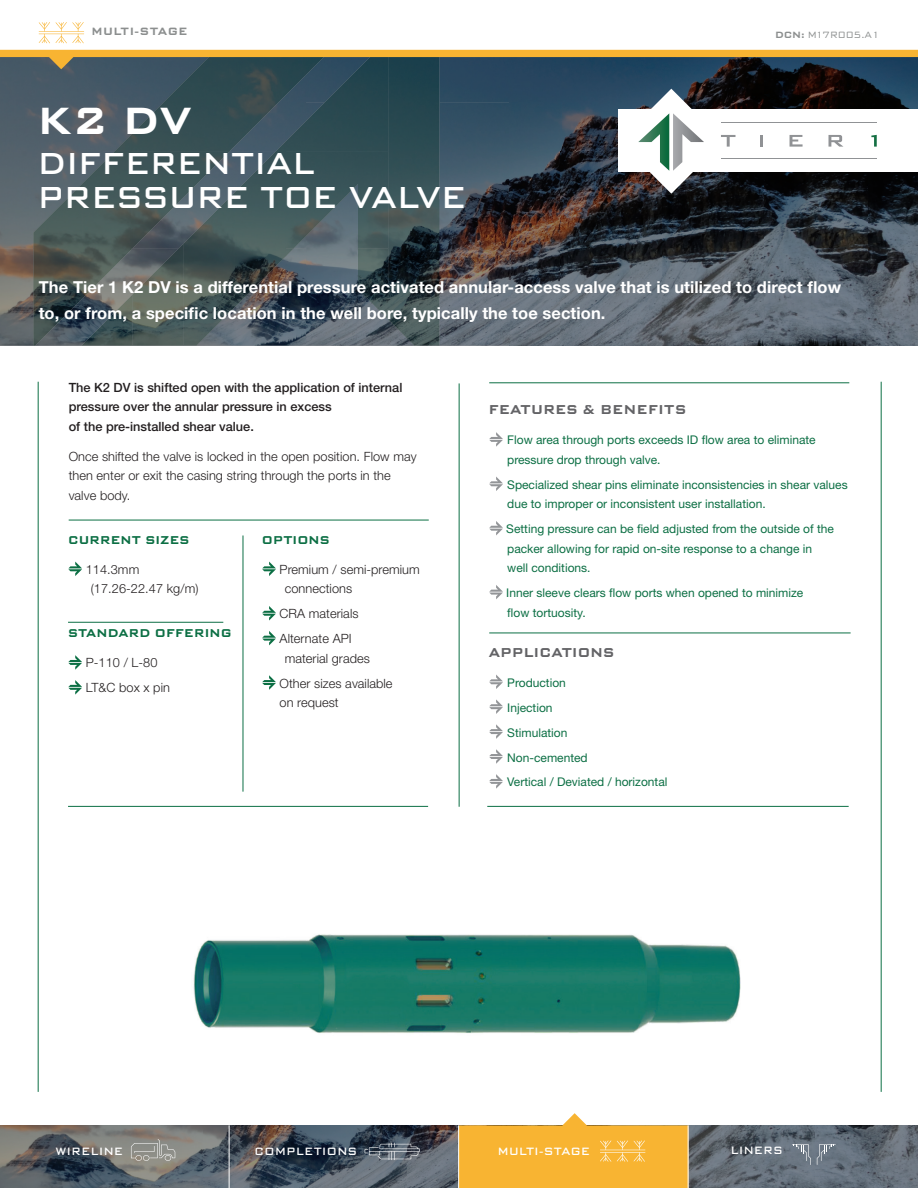
<style>
.page{position:relative;width:918px;height:1188px;background:#fff}
.page>*{position:absolute;margin:0;border:0;box-sizing:border-box;transform-origin:0 0}
.t1{font:700 37.5px "Bank Gothic Pro";color:#fff}
.t2{font:500 30px/34px "Bank Gothic Pro";letter-spacing:.07em;color:#fff}
.t3{font:700 16.5px/25.5px "Helvetica Neue LT Std";letter-spacing:.005em;color:#fff}
.t4{font:300 12.75px/19.5px "Helvetica Neue LT Std";letter-spacing:.005em;color:#231f20}
.t5{font:500 12.75px/19.5px "Helvetica Neue LT Std";color:#231f20}
.t6{font:700 12.75px "Bank Gothic Pro";letter-spacing:.07em;color:#636366}
.t7{font:12px/19.5px "Helvetica Neue LT Std";color:#0c6f44}
.t8{font:700 11.25px "Bank Gothic Pro";letter-spacing:.07em;color:#0c6f44}
.t9{font:500 10.5px "Bank Gothic Pro";letter-spacing:.11em;color:#fff}
.t10{font:700 10.5px "Bank Gothic Pro";letter-spacing:.11em;color:#8c8f8f}
.t11{font:300 9px "Bank Gothic Pro";letter-spacing:.06em;color:#8c8f8f}
.s1{font-weight:700}
</style>
<div class="page">
<img style="left:0;top:69px;width:306px;height:277px">
<div style="left:439px;top:69px;width:122px;height:33px;background:#29475f"></div>
<img style="left:561px;top:69px;width:357px;height:277px">
<img style="left:306px;top:297px;width:51px;height:49px">
<img style="left:439px;top:102px;width:71px;height:195px">
<img style="left:510px;top:102px;width:51px;height:244px">
<img style="left:357px;top:297px;width:9px;height:49px">
<img style="left:439px;top:297px;width:71px;height:49px">
<img style="left:286px;top:69px;width:153px;height:228px">
<img style="left:235px;top:151px;width:51px;height:156px">
<img style="left:184px;top:192px;width:51px;height:154px">
<img style="left:132px;top:248px;width:52px;height:98px">
<img style="left:82px;top:294px;width:51px;height:52px">
<img style="left:366px;top:297px;width:73px;height:49px">
<img style="left:131px;top:69px;width:196px;height:82px">
<img style="left:82px;top:135px;width:49px;height:164px">
<img style="left:33px;top:184px;width:49px;height:162px">
<img style="left:131px;top:151px;width:98px;height:97px">
<svg style="left:39px;top:22px;width:45px;height:21px"></svg>
<svg style="left:0;top:50px;width:918px;height:19px;background:#766e49"></svg>
<img style="left:0;top:1125px;width:918px;height:63px">
<hr style="left:688px;top:1125px;width:1px;height:63px;background:#fff">
<hr style="left:229px;top:1125px;width:1px;height:63px;background:#fff">
<hr style="left:458px;top:1125px;width:1px;height:63px;background:#fff">
<svg style="left:365px;top:1143px;width:55px;height:17px"></svg>
<svg style="left:131px;top:1139px;width:44px;height:22px"></svg>
<svg style="left:459px;top:1113px;width:229px;height:75px"></svg>
<svg style="left:792px;top:1144px;width:19px;height:21px"></svg>
<svg style="left:817px;top:1144px;width:19px;height:21px"></svg>
<div style="left:619px;top:109px;width:299px;height:63px;background:#fff"></div>
<svg style="left:619px;top:89px;width:116px;height:105px"></svg>
<svg style="left:760px;top:135px;width:3px;height:12px"></svg>
<svg style="left:790px;top:135px;width:13px;height:12px"></svg>
<svg style="left:829px;top:135px;width:14px;height:12px"></svg>
<svg style="left:871px;top:135px;width:6px;height:12px"></svg>
<hr style="left:721px;top:123px;width:156px;height:1px;background:#909295">
<hr style="left:721px;top:158px;width:156px;height:1px;background:#909295">
<svg style="left:489px;top:432px;width:14px;height:15px"></svg>
<svg style="left:489px;top:477px;width:14px;height:14px"></svg>
<svg style="left:489px;top:521px;width:14px;height:14px"></svg>
<svg style="left:489px;top:585px;width:14px;height:14px"></svg>
<svg style="left:489px;top:675px;width:14px;height:14px"></svg>
<svg style="left:489px;top:699px;width:14px;height:15px"></svg>
<svg style="left:489px;top:724px;width:14px;height:15px"></svg>
<svg style="left:489px;top:749px;width:14px;height:15px"></svg>
<svg style="left:489px;top:774px;width:14px;height:15px"></svg>
<hr style="left:459px;top:383px;width:1px;height:424px;background:#0c6f44">
<hr style="left:489px;top:382px;width:360px;height:1px;background:#0c6f44">
<hr style="left:487px;top:806px;width:362px;height:1px;background:#0c6f44">
<hr style="left:69px;top:520px;width:360px;height:1px;background:#0c6f44">
<hr style="left:68px;top:806px;width:360px;height:1px;background:#0c6f44">
<img style="left:193px;top:934px;width:548px;height:99px">
<hr style="left:243px;top:536px;width:1px;height:256px;background:#0c6f44">
<svg style="left:68px;top:562px;width:14px;height:14px"></svg>
<svg style="left:68px;top:655px;width:14px;height:15px"></svg>
<svg style="left:68px;top:680px;width:14px;height:15px"></svg>
<svg style="left:262px;top:562px;width:14px;height:14px"></svg>
<svg style="left:262px;top:606px;width:14px;height:15px"></svg>
<svg style="left:262px;top:631px;width:14px;height:14px"></svg>
<svg style="left:262px;top:675px;width:14px;height:15px"></svg>
<hr style="left:68px;top:622px;width:155px;height:1px;background:#0c6f44">
<hr style="left:489px;top:633px;width:362px;height:1px;background:#0c6f44">
<hr style="left:881px;top:382px;width:1px;height:710px;background:#0c6f44">
<hr style="left:38px;top:382px;width:1px;height:710px;background:#0c6f44">
<p class="t10" style="left:92px;top:25px;width:97px">MULTI-STAGE</p>
<h1 class="t1" style="left:39px;top:98px;width:154px">K2 DV</h1>
<h2 class="t2" style="left:39px;top:147px;width:428px">DIFFERENTIAL<br>PRESSURE TOE VALVE</h2>
<p class="t11" style="left:775px;top:30px;width:106px"><span class="s1">DCN:</span> M17R005.A1</p>
<h3 class="t3" style="left:39px;top:274px;width:804px">The Tier 1 K2 DV is a differential pressure activated annular-access valve that is utilized to direct flow to, or from, a specific location in the well bore, typically the toe section.</h3>
<p class="t5" style="left:69px;top:377px;width:335px">The K2 DV is shifted open with the application of internal pressure over the annular pressure in excess<br>of the pre-installed shear value.</p>
<p class="t4" style="left:69px;top:446px;width:350px">Once shifted the valve is locked in the open position. Flow may then enter or exit the casing string through the ports in the valve body.</p>
<p class="t8" style="left:68px;top:533px;width:122px">CURRENT SIZES</p>
<p class="t4" style="left:91px;top:559px;width:109px;text-indent:-5px">114.3mm (17.26-22.47 kg/m)</p>
<p class="t8" style="left:68px;top:626px;width:164px">STANDARD OFFERING</p>
<p class="t4" style="left:86px;top:650px;width:86px;line-height:24.9px">P-110 / L-80<br>LT&amp;C box x pin</p>
<p class="t8" style="left:262px;top:533px;width:69px">OPTIONS</p>
<p class="t4" style="left:285px;top:559px;width:137px;text-indent:-5px">Premium / semi-premium connections</p>
<p class="t4" style="left:280px;top:601px;width:80px;line-height:24.9px">CRA materials<br>Alternate API</p>
<p class="t4" style="left:280px;top:645px;width:114px;line-height:24.9px;text-indent:5px">material grades<br>Other sizes available</p>
<p class="t4" style="left:280px;top:693px;width:61px">on request</p>
<p class="t6" style="left:489px;top:402px;width:198px">FEATURES &amp; BENEFITS</p>
<p class="t7" style="left:507px;top:430px;width:310px">Flow area through ports exceeds ID ow area to eliminate pressure drop through valve.</p>
<p class="t7" style="left:507px;top:475px;width:342px">Specialized shear pins eliminate inconsistencies in shear values due to improper or inconsistent user installation.</p>
<p class="t7" style="left:506px;top:519px;width:329px">Setting pressure can be eld adjusted from the outside of the packer allowing for rapid on-site response to a change in well conditions.</p>
<p class="t7" style="left:513px;top:583px;width:291px;text-indent:-7px">Inner sleeve clears ow ports when opened to minimize ow tortuosity.</p>
<p class="t6" style="left:489px;top:644px;width:126px">APPLICATIONS</p>
<p class="t7" style="left:507px;top:670px;width:162px;line-height:24.9px">Production<br>Injection<br>Stimulation<br>Non-cemented<br>Vertical / Deviated / horizontal</p>
<p class="t9" style="left:56px;top:1145px;width:68px">WIRELINE</p>
<p class="t9" style="left:255px;top:1145px;width:103px">COMPLETIONS</p>
<p class="t9" style="left:498px;top:1145px;width:93px">MULTI-STAGE</p>
<p class="t9" style="left:731px;top:1144px;width:53px">LINERS</p>
</div>
